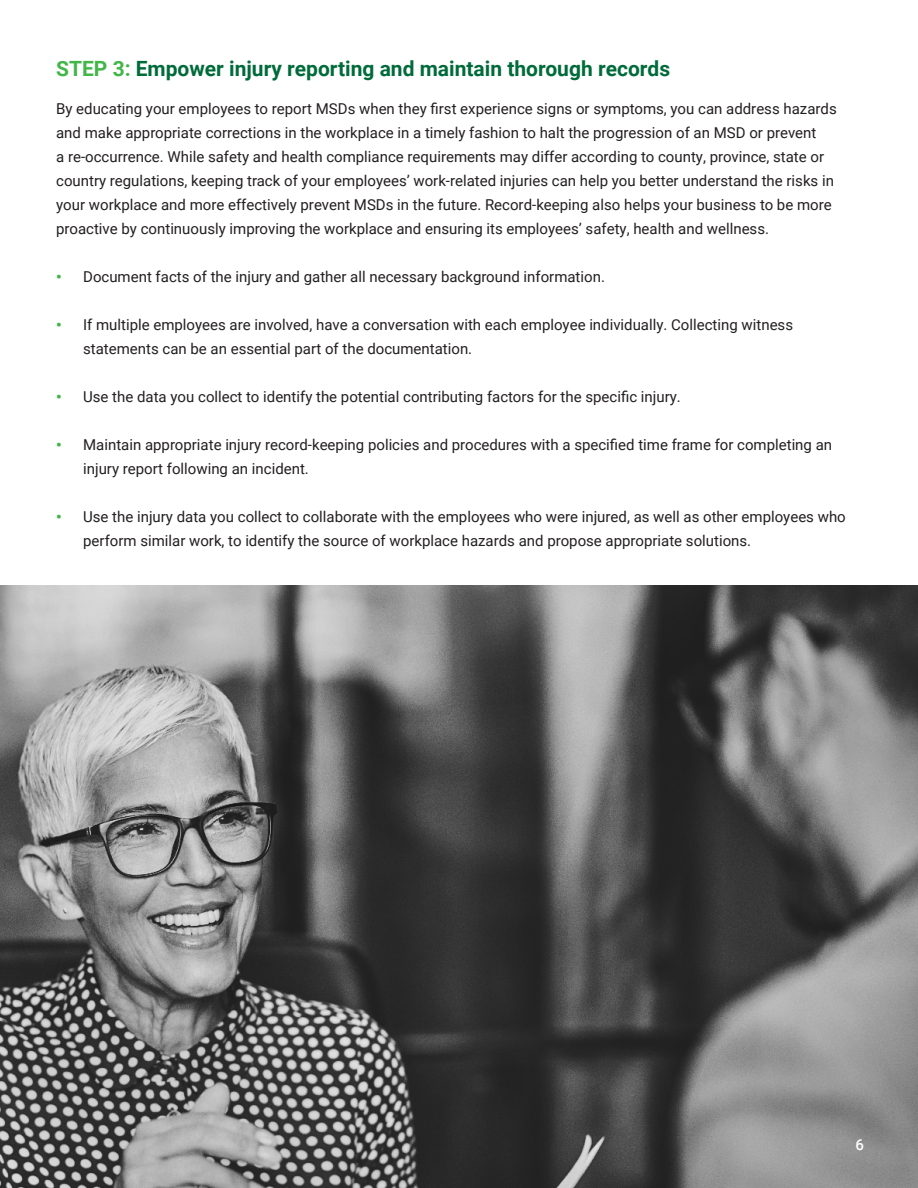
<style>
.page{position:relative;width:918px;height:1188px;background:#fff}
.page>*{position:absolute;margin:0;border:0;box-sizing:border-box;transform-origin:0 0}
.t1{font:700 21px "Roboto";color:#006b3a}
.t2{font:15px/24px "Roboto";color:#231f20}
.t3{font:500 15px "Roboto";color:#fff}
.s1{color:#42b649}
.s2{font-weight:900;color:#42b649}
</style>
<div class="page">
<img style="left:0;top:585px;width:918px;height:603px">
<h1 class="t1" style="left:56px;top:59px;width:616px"><span class="s1">STEP 3:</span> Empower injury reporting and maintain thorough records</h1>
<p class="t2" style="left:56px;top:96px;width:782px">By educating your employees to report MSDs when they first experience signs or symptoms, you can address hazards and make appropriate corrections in the workplace in a timely fashion to halt the progression of an MSD or prevent<br>a re-occurrence. While safety and health compliance requirements may differ according to county, province, state or country regulations, keeping track of your employees’ work-related injuries can help you better understand the risks in your workplace and more effectively prevent MSDs in the future. Record-keeping also helps your business to be more proactive by continuously improving the workplace and ensuring its employees’ safety, health and wellness.</p>
<p class="t2" style="left:56px;top:264px;width:550px"><span class="s2">•</span> Document facts of the injury and gather all necessary background information.</p>
<p class="t2" style="left:83px;top:313px;width:711px;text-indent:-27px"><span class="s2">•</span> If multiple employees are involved, have a conversation with each employee individually. Collecting witness statements can be an essential part of the documentation.</p>
<p class="t2" style="left:56px;top:384px;width:626px"><span class="s2">•</span> Use the data you collect to identify the potential contributing factors for the specific injury.</p>
<p class="t2" style="left:83px;top:432px;width:751px;text-indent:-27px"><span class="s2">•</span> Maintain appropriate injury record-keeping policies and procedures with a specified time frame for completing an injury report following an incident.</p>
<p class="t2" style="left:83px;top:505px;width:764px;text-indent:-27px"><span class="s2">•</span> Use the injury data you collect to collaborate with the employees who were injured, as well as other employees who perform similar work, to identify the source of workplace hazards and propose appropriate solutions.</p>
<p class="t3" style="left:855px;top:1136px;width:10px">6</p>
</div>
